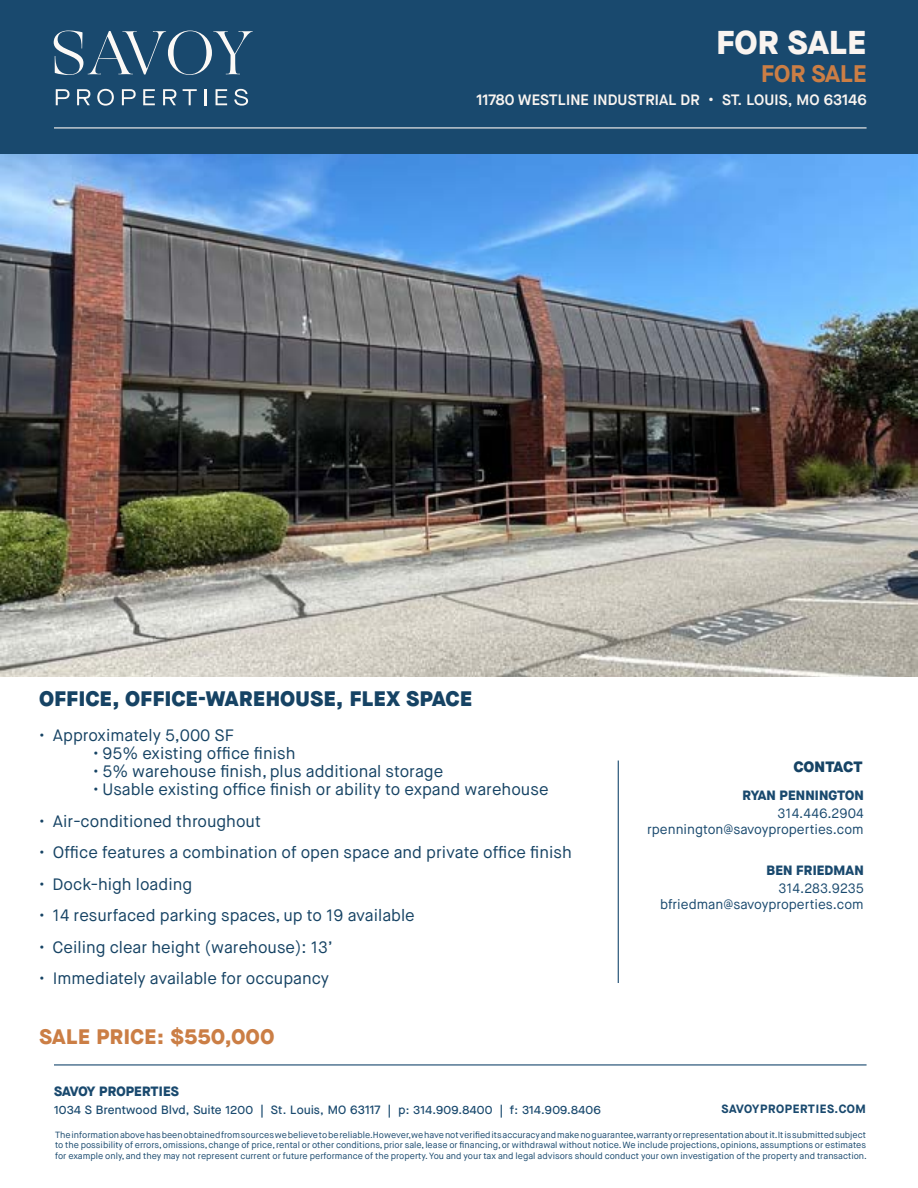
<style>
.page{position:relative;width:918px;height:1188px;background:#fff}
.page>*{position:absolute;margin:0;border:0;box-sizing:border-box;transform-origin:0 0}
.t1{font:800 33px "Maison Neue";letter-spacing:.01em;color:#f9f4f0}
.t2{font:700 24px "Maison Neue";color:#cb7e45}
.t3{font:900 21px "Maison Neue";letter-spacing:.025em;color:#164364}
.t4{font:800 21px "Maison Neue";letter-spacing:.025em;color:#cb7e45}
.t5{font:16.5px "Maison Neue";color:#164364}
.t6{font:600 15px "Maison Neue";letter-spacing:.01em;color:#f9f4f0}
.t7{font:900 15px "Maison Neue";letter-spacing:.02em;color:#164364}
.t8{font:13.5px/16.2px "Maison Neue";color:#19496e;text-align:right}
.t9{font:800 13.5px "Maison Neue";letter-spacing:.01em;color:#19496e}
.t10{font:500 12px "Maison Neue";letter-spacing:.025em;color:#19496e}
.t11{font:700 12px "Maison Neue";letter-spacing:.05em;color:#19496e}
.t12{font:9px/10.5px "Maison Neue";color:#19496e;text-align:justify}
.s1{font-weight:700}
</style>
<div class="page">
<div style="left:0;top:0;width:918px;height:155px;background:#19496e"></div>
<hr style="left:54px;top:1064px;width:813px;height:2px;background:#19496e">
<svg style="left:54px;top:31px;width:199px;height:44px"></svg>
<svg style="left:56px;top:89px;width:14px;height:16px"></svg>
<svg style="left:77px;top:89px;width:13px;height:16px"></svg>
<svg style="left:97px;top:89px;width:17px;height:17px"></svg>
<svg style="left:122px;top:89px;width:14px;height:16px"></svg>
<svg style="left:143px;top:89px;width:12px;height:16px"></svg>
<svg style="left:163px;top:89px;width:13px;height:16px"></svg>
<svg style="left:183px;top:89px;width:14px;height:16px"></svg>
<svg style="left:205px;top:89px;width:2px;height:16px"></svg>
<svg style="left:216px;top:89px;width:11px;height:16px"></svg>
<svg style="left:234px;top:89px;width:14px;height:17px"></svg>
<hr style="left:54px;top:127px;width:813px;height:1px;background:#f9f4f0">
<hr style="left:618px;top:761px;width:1px;height:222px;background:#19496e">
<img style="left:0;top:155px;width:918px;height:521px">
<h1 class="t1" style="left:717px;top:18px;width:151px">FOR SALE</h1>
<h2 class="t2" style="left:761px;top:57px;width:107px">FOR SALE</h2>
<h3 class="t6" style="left:477px;top:90px;width:391px">11780 WESTLINE INDUSTRIAL DR • ST. LOUIS, MO 63146</h3>
<h3 class="t3" style="left:39px;top:683px;width:434px">OFFICE, OFFICE-WAREHOUSE, FLEX SPACE</h3>
<h3 class="t5" style="left:39px;top:725px;width:196px">• Approximately 5,000 SF</h3>
<h3 class="t5" style="left:93px;top:743px;width:204px">• 95% existing office finish</h3>
<h3 class="t5" style="left:93px;top:761px;width:351px">• 5% warehouse finish, plus additional storage</h3>
<h3 class="t5" style="left:93px;top:779px;width:457px">• Usable existing office finish or ability to expand warehouse</h3>
<h3 class="t5" style="left:39px;top:811px;width:223px">• Air-conditioned throughout</h3>
<h3 class="t5" style="left:39px;top:842px;width:534px">• Office features a combination of open space and private office finish</h3>
<h3 class="t5" style="left:39px;top:874px;width:154px">• Dock-high loading</h3>
<h3 class="t5" style="left:39px;top:905px;width:377px">• 14 resurfaced parking spaces, up to 19 available</h3>
<h3 class="t5" style="left:39px;top:937px;width:295px">• Ceiling clear height (warehouse): 13’</h3>
<h3 class="t5" style="left:39px;top:968px;width:291px">• Immediately available for occupancy</h3>
<h3 class="t4" style="left:39px;top:1022px;width:236px">SALE PRICE: $550,000</h3>
<h3 class="t9" style="left:54px;top:1081px;width:126px">SAVOY PROPERTIES</h3>
<h3 class="t10" style="left:54px;top:1102px;width:548px">1034 S Brentwood Blvd, Suite 1200 <span class="s1">|</span> St. Louis, MO 63117 <span class="s1">|</span> p: 314.909.8400 <span class="s1">|</span> f: 314.909.8406</h3>
<h3 class="t7" style="left:794px;top:755px;width:70px">CONTACT</h3>
<h3 class="t9" style="left:742px;top:785px;width:123px">RYAN PENNINGTON</h3>
<h3 class="t8" style="left:647px;top:805px;width:218px">314.446.2904 rpennington@savoyproperties.com</h3>
<h3 class="t9" style="left:767px;top:860px;width:99px">BEN FRIEDMAN</h3>
<h3 class="t8" style="left:660px;top:880px;width:205px">314.283.9235 bfriedman@savoyproperties.com</h3>
<h3 class="t11" style="left:722px;top:1100px;width:146px">SAVOYPROPERTIES.COM</h3>
<p class="t12" style="left:55px;top:1129px;width:813px">The information above has been obtained from sources we believe to be reliable. However, we have not verified its accuracy and make no guarantee, warranty or representation about it. It is submitted subject to the possibility of errors, omissions, change of price, rental or other conditions, prior sale, lease or financing, or withdrawal without notice. We include projections, opinions, assumptions or estimates for example only, and they may not represent current or future performance of the property. You and your tax and legal advisors should conduct your own investigation of the property and transaction.</p>
</div>
